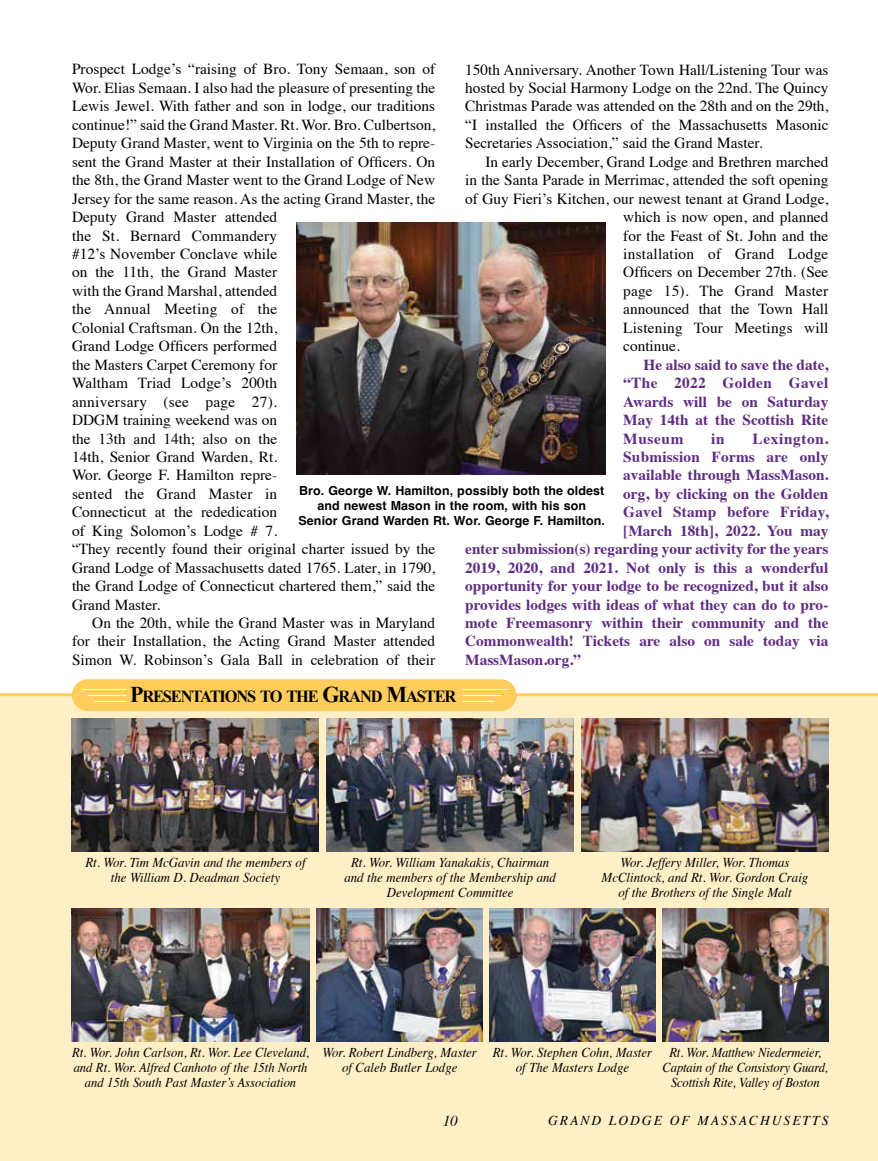
<style>
.page{position:relative;width:878px;height:1161px;background:#fff}
.page>*{position:absolute;margin:0;border:0;box-sizing:border-box;transform-origin:0 0}
.t1{font:700 16.8px "Times New Roman";letter-spacing:-.065em;color:#000}
.t2{font:15.3px/18.5px "Times";color:#000;text-align:justify}
.t3{font:700 15.3px/18.5px "Times";color:#602c82;text-align:justify}
.t4{font:700 15.3px "Times";letter-spacing:.04em;color:#602c82}
.t5{font:italic 15px "Times";color:#000}
.t6{font:italic 13.5px/15px "Times";color:#000;text-align:center;scale:.95 1}
.t7{font:italic 13.5px/15px "Times";color:#000;text-align:center;scale:.93 1}
.t8{font:italic 13.5px "Times";letter-spacing:.15em;color:#000}
.t9{font:700 12.45px/15px "Helvetica";letter-spacing:.01em;color:#000;text-align:center}
.s1{font-size:22.5px}
</style>
<div class="page">
<div style="left:0;top:696px;width:878px;height:465px;background:#ffefc6"></div>
<img style="left:296px;top:222px;width:309px;height:253px">
<hr style="left:0;top:693px;width:878px;height:3px;background:#ffcd5b">
<div style="left:72px;top:679px;width:444px;height:32px;background:#ffcd5b;border-radius:16px"></div>
<hr style="left:462px;top:701px;width:32px;height:1px;background:#fff">
<hr style="left:462px;top:689px;width:45px;height:1px;background:#fff">
<hr style="left:462px;top:695px;width:39px;height:1px;background:#fff">
<hr style="left:95px;top:701px;width:32px;height:1px;background:#fff">
<hr style="left:82px;top:689px;width:45px;height:1px;background:#fff">
<hr style="left:88px;top:695px;width:39px;height:1px;background:#fff">
<img style="left:72px;top:719px;width:247px;height:132px">
<img style="left:72px;top:908px;width:237px;height:133px">
<img style="left:327px;top:719px;width:246px;height:132px">
<img style="left:581px;top:719px;width:247px;height:132px">
<img style="left:316px;top:908px;width:167px;height:133px">
<img style="left:489px;top:908px;width:166px;height:133px">
<img style="left:662px;top:908px;width:166px;height:133px">
<p class="t2" style="left:465px;top:59px;width:365px">150th Anniversary. Another Town Hall/Listening Tour was hosted by Social Harmony Lodge on the 22nd. The Quincy Christmas Parade was attended on the 28th and on the 29th, “I installed the Officers of the Massachusetts Masonic Secretaries Association,” said the Grand Master.</p>
<p class="t2" style="left:485px;top:151px;width:344px">In early December, Grand Lodge and Brethren marched</p>
<p class="t2" style="left:465px;top:170px;width:365px">in the Santa Parade in Merrimac, attended the soft opening</p>
<p class="t2" style="left:465px;top:188px;width:365px">of Guy Fieri’s Kitchen, our newest tenant at Grand Lodge,</p>
<p class="t2" style="left:623px;top:206px;width:207px">which is now open, and planned</p>
<p class="t2" style="left:623px;top:225px;width:207px">for the Feast of St. John and the</p>
<p class="t2" style="left:623px;top:243px;width:207px">installation of Grand Lodge</p>
<p class="t2" style="left:623px;top:262px;width:207px">Officers on December 27th. (See</p>
<p class="t2" style="left:623px;top:280px;width:206px">page 15). The Grand Master</p>
<p class="t2" style="left:623px;top:299px;width:207px">announced that the Town Hall</p>
<p class="t2" style="left:623px;top:317px;width:207px">Listening Tour Meetings will</p>
<p class="t2" style="left:623px;top:336px;width:58px">continue.</p>
<p class="t3" style="left:623px;top:354px;width:207px;text-indent:20px">He also said to save the date, “The 2022 Golden Gavel Awards will be on Saturday May 14th at the Scottish Rite Museum</p>
<p class="t2" style="left:72px;top:59px;width:365px;text-align:left">Prospect Lodge’s “raising of Bro. Tony Semaan, son of Wor. Elias Semaan. I also had the pleasure of presenting the Lewis Jewel. With father and son in lodge, our traditions continue!” said the Grand Master. Rt. Wor. Bro. Culbertson, Deputy Grand Master, went to Virginia on the 5th to repre&shy;sent the Grand Master at their Installation of Officers. On the 8th, the Grand Master went to the Grand Lodge of New Jersey for the same reason. As the acting Grand Master, the Deputy Grand Master attended<br>the St. Bernard Commandery<br>#12’s November Conclave while<br>on the 11th, the Grand Master<br>with the Grand Marshal, attended<br>the Annual Meeting of the<br>Colonial Craftsman. On the 12th,<br>Grand Lodge Officers performed<br>the Masters Carpet Ceremony for<br>Waltham Triad Lodge’s 200th<br>anniversary (see page 27).<br>DDGM training weekend was on<br>the 13th and 14th; also on the<br>14th, Senior Grand Warden, Rt.<br>Wor. George F. Hamilton repre-<br>sented the Grand Master in<br>Connecticut at the rededication<br>of King Solomon’s Lodge # 7.<br>“They recently found their original charter issued by the Grand Lodge of Massachusetts dated 1765. Later, in 1790, the Grand Lodge of Connecticut chartered them,” said the Grand Master.</p>
<p class="t2" style="left:72px;top:612px;width:365px;text-indent:20px">On the 20th, while the Grand Master was in Maryland for their Installation, the Acting Grand Master attended Simon W. Robinson’s Gala Ball in celebration of their</p>
<p class="t3" style="left:711px;top:428px;width:15px">in</p>
<p class="t4" style="left:752px;top:424px;width:77px">Lexington.</p>
<p class="t3" style="left:623px;top:446px;width:206px">Submission Forms are only</p>
<p class="t3" style="left:623px;top:464px;width:207px">available through MassMason.</p>
<p class="t3" style="left:623px;top:483px;width:207px">org, by clicking on the Golden</p>
<p class="t3" style="left:623px;top:501px;width:207px">Gavel Stamp before Friday,</p>
<p class="t3" style="left:623px;top:520px;width:207px">[March 18th], 2022. You may</p>
<p class="t3" style="left:465px;top:538px;width:365px">enter submission(s) regarding your activity for the years</p>
<p class="t3" style="left:465px;top:557px;width:364px">2019, 2020, and 2021. Not only is this a wonderful</p>
<p class="t3" style="left:465px;top:575px;width:365px">opportunity for your lodge to be recognized, but it also</p>
<p class="t3" style="left:465px;top:594px;width:365px">provides lodges with ideas of what they can do to pro-</p>
<p class="t3" style="left:465px;top:612px;width:365px">mote Freemasonry within their community and the</p>
<p class="t3" style="left:465px;top:630px;width:365px">Commonwealth! Tickets are also on sale today via</p>
<p class="t3" style="left:465px;top:649px;width:117px">MassMason.org.”</p>
<p class="t9" style="left:298px;top:484px;width:308px">Bro. George W. Hamilton, possibly both the oldest and newest Mason in the room, with his son<br>Senior Grand Warden Rt. Wor. George F. Hamilton.</p>
<p class="t1" style="left:130px;top:685px;width:328px"><span class="s1">P</span>RESENTATIONS TO THE <span class="s1">G</span>RAND <span class="s1">M</span>ASTER</p>
<p class="t6" style="left:85px;top:855px;width:233px">Rt. Wor. Tim McGavin and the members of the William D. Deadman Society</p>
<p class="t6" style="left:344px;top:855px;width:224px">Rt. Wor. William Yanakakis, Chairman and the members of the Membership and<br>Development Committee</p>
<p class="t6" style="left:601px;top:855px;width:219px">Wor. Jeffery Miller, Wor. Thomas<br>McClintock, and Rt. Wor. Gordon Craig of the Brothers of the Single Malt</p>
<p class="t7" style="left:72px;top:1044px;width:256px">Rt. Wor. John Carlson, Rt. Wor. Lee Cleveland, and Rt. Wor. Alfred Canhoto of the 15th North and 15th South Past Master’s Association</p>
<p class="t6" style="left:322px;top:1044px;width:164px">Wor. Robert Lindberg, Master of Caleb Butler Lodge</p>
<p class="t6" style="left:493px;top:1044px;width:169px">Rt. Wor. Stephen Cohn, Master of The Masters Lodge</p>
<p class="t7" style="left:662px;top:1044px;width:179px">Rt. Wor. Matthew Niedermeier,<br>Captain of the Consistory Guard,<br>Scottish Rite, Valley of Boston</p>
<p class="t5" style="left:442px;top:1108px;width:16px">10</p>
<p class="t8" style="left:548px;top:1109px;width:282px">GRAND LODGE OF MASSACHUSETTS</p>
</div>
